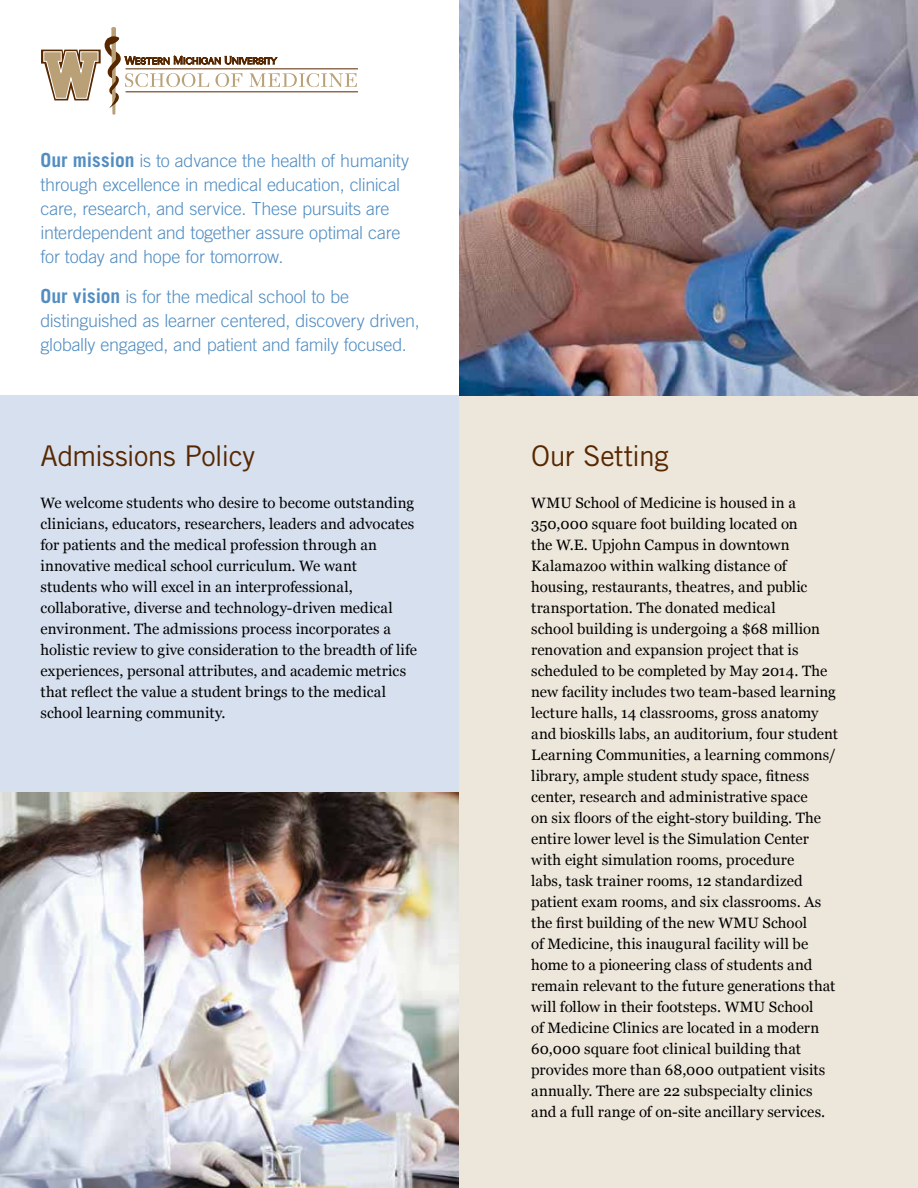
<style>
.page{position:relative;width:918px;height:1188px;background:#fff}
.page>*{position:absolute;margin:0;border:0;box-sizing:border-box;transform-origin:0 0}
.t1{font:28.5px "Trade Gothic LT Std";letter-spacing:-.02em;color:#572700}
.t2{font:300 18px/24px "Trade Gothic LT Std";letter-spacing:-.015em;color:#528dc2}
.t3{font:15px/21px "Georgia";letter-spacing:.005em;color:#000}
.s1{font-weight:700;font-size:19.5px}
</style>
<div class="page">
<div style="left:459px;top:396px;width:459px;height:792px;background:#ede6db"></div>
<div style="left:0;top:396px;width:459px;height:396px;background:#d7e0ef"></div>
<img style="left:0;top:792px;width:459px;height:396px">
<img style="left:459px;top:0;width:459px;height:396px">
<hr style="left:126px;top:69px;width:232px;height:1px;background:#572700">
<hr style="left:126px;top:92px;width:232px;height:1px;background:#572700">
<svg style="left:41px;top:27px;width:316px;height:88px"></svg>
<p class="t2" style="left:40px;top:149px;width:370px"><span class="s1">Our mission</span> is to advance the health of humanity through excellence in medical education, clinical care, research, and service. These pursuits are interdependent and together assure optimal care for today and hope for tomorrow.</p>
<p class="t2" style="left:40px;top:285px;width:381px"><span class="s1">Our vision</span> is for the medical school to be distinguished as learner centered, discovery driven, globally engaged, and patient and family focused.</p>
<h1 class="t1" style="left:40px;top:439px;width:216px">Admissions Policy</h1>
<p class="t3" style="left:40px;top:493px;width:378px">We welcome students who desire to become outstanding clinicians, educators, researchers, leaders and advocates for patients and the medical profession through an innovative medical school curriculum. We want students who will excel in an interprofessional, collaborative, diverse and technology-driven medical environment. The admissions process incorporates a holistic review to give consideration to the breadth of life experiences, personal attributes, and academic metrics that reflect the value a student brings to the medical school learning community.</p>
<h1 class="t1" style="left:531px;top:439px;width:139px">Our Setting</h1>
<p class="t3" style="left:531px;top:493px;width:308px">WMU School of Medicine is housed in a 350,000 square foot building located on<br>the W.E. Upjohn Campus in downtown Kalamazoo within walking distance of housing, restaurants, theatres, and public transportation. The donated medical<br>school building is undergoing a $68 million renovation and expansion project that is scheduled to be completed by May 2014. The new facility includes two team-based learning lecture halls, 14 classrooms, gross anatomy and bioskills labs, an auditorium, four student Learning Communities, a learning commons/ library, ample student study space, fitness center, research and administrative space<br>on six floors of the eight-story building. The entire lower level is the Simulation Center with eight simulation rooms, procedure<br>labs, task trainer rooms, 12 standardized patient exam rooms, and six classrooms. As the first building of the new WMU School<br>of Medicine, this inaugural facility will be home to a pioneering class of students and remain relevant to the future generations that will follow in their footsteps. WMU School<br>of Medicine Clinics are located in a modern 60,000 square foot clinical building that provides more than 68,000 outpatient visits annually. There are 22 subspecialty clinics and a full range of on-site ancillary services.</p>
</div>
